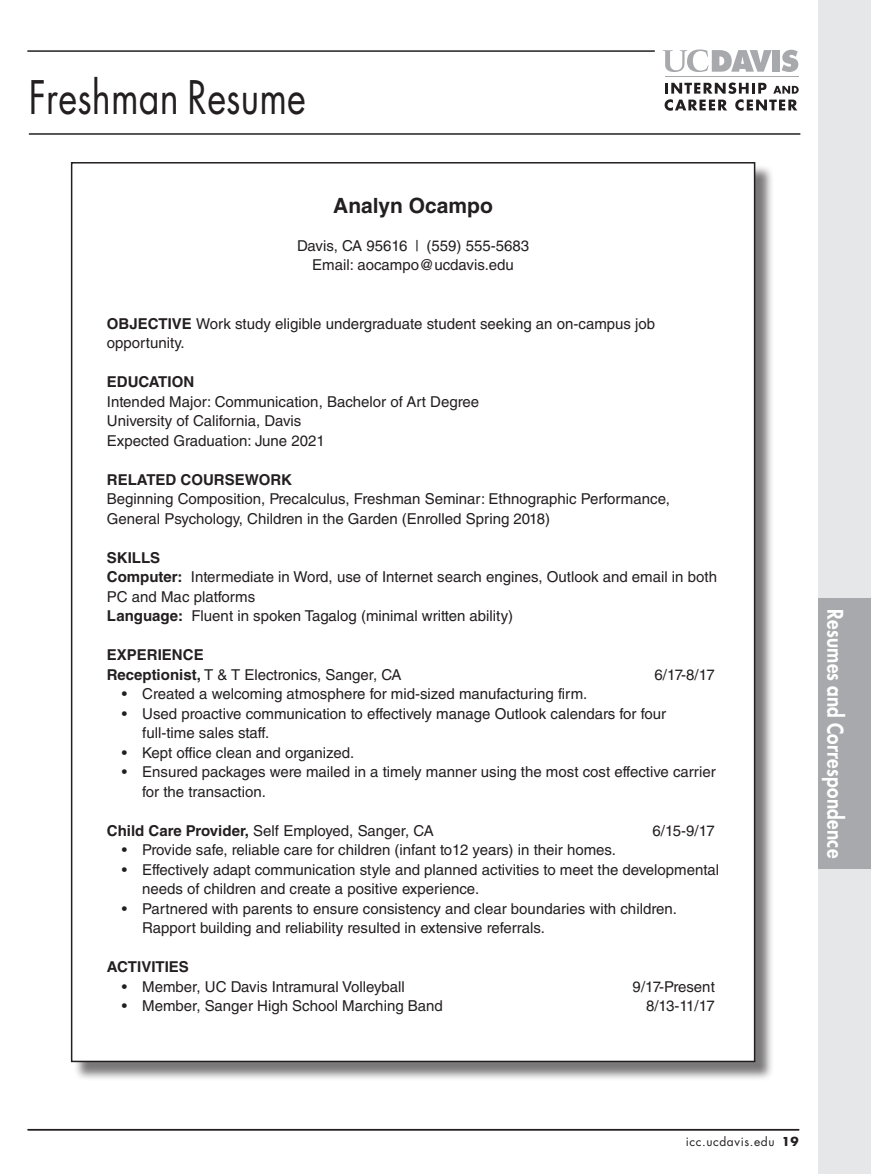
<style>
.page{position:relative;width:871px;height:1174px;background:#fff}
.page>*{position:absolute;margin:0;border:0;box-sizing:border-box;transform-origin:0 0}
.UCD_HEADLINE{font:45px "Futura Std";letter-spacing:.005em;color:#231f20;scale:.8 1}
.t1{font:800 21px "Futura Std";letter-spacing:.015em;color:#fff;scale:.9 1}
.t2{font:700 21px "Helvetica LT Std";color:#231f20}
.t3{font:15px/19.5px "Helvetica LT Std";color:#231f20}
.t4{font:700 15px "Helvetica LT Std";color:#231f20}
.t5{font:12px "Futura Std";letter-spacing:.05em;color:#231f20}
.s1{font-weight:700}
</style>
<div class="page">
<hr style="left:28px;top:1129px;width:771px;height:1px;background:#231f20">
<div style="left:818px;top:0;width:52px;height:1174px;background:#e6e7e9"></div>
<hr style="left:29px;top:133px;width:771px;height:2px;background:#231f20">
<hr style="left:27px;top:50px;width:627px;height:2px;background:#231f20">
<div style="left:818px;top:598px;width:52px;height:270px;background:#a8a9ad"></div>
<svg style="left:781px;top:50px;width:17px;height:22px"></svg>
<div style="left:772px;top:50px;width:7px;height:22px;background:#a8a9ad"></div>
<svg style="left:662px;top:49px;width:109px;height:23px"></svg>
<svg style="left:664px;top:82px;width:134px;height:29px"></svg>
<hr style="left:665px;top:76px;width:133px;height:1px;background:#a8a9ad">
<hr style="left:27px;top:1129px;width:771px;height:1px;background:#231f20">
<div style="left:73px;top:164px;width:700px;height:917px;background:#231f20;opacity:.6"></div>
<div style="left:72px;top:163px;width:682px;height:898px;background:#fff"></div>
<p class="UCD_HEADLINE" style="left:29px;top:69px;width:348px">Freshman Resume</p>
<p class="t2" style="left:333px;top:193px;width:161px">Analyn Ocampo</p>
<p class="t3" style="left:297px;top:236px;width:233px">Davis, CA 95616 | (559) 555-5683</p>
<p class="t3" style="left:312px;top:255px;width:203px">Email: aocampo@ucdavis.edu</p>
<p class="t3" style="left:107px;top:314px;width:549px"><span class="s1">OBJECTIVE</span> Work study eligible undergraduate student seeking an on-campus job opportunity.</p>
<p class="t4" style="left:107px;top:373px;width:89px">EDUCATION</p>
<p class="t3" style="left:107px;top:392px;width:373px">Intended Major: Communication, Bachelor of Art Degree</p>
<p class="t3" style="left:107px;top:411px;width:196px">University of California, Davis</p>
<p class="t3" style="left:107px;top:431px;width:219px">Expected Graduation: June 2021</p>
<p class="t4" style="left:107px;top:470px;width:187px">RELATED COURSEWORK</p>
<p class="t3" style="left:107px;top:489px;width:564px">Beginning Composition, Precalculus, Freshman Seminar: Ethnographic Performance,<br>General Psychology, Children in the Garden (Enrolled Spring 2018)</p>
<p class="t4" style="left:107px;top:548px;width:55px">SKILLS</p>
<p class="t3" style="left:107px;top:567px;width:611px"><span class="s1">Computer:</span> Intermediate in Word, use of Internet search engines, Outlook and email in both<br>PC and Mac platforms</p>
<p class="t3" style="left:107px;top:606px;width:408px"><span class="s1">Language:</span> Fluent in spoken Tagalog (minimal written ability)</p>
<p class="t4" style="left:107px;top:646px;width:98px">EXPERIENCE</p>
<p class="t3" style="left:107px;top:665px;width:296px"><span class="s1">Receptionist,</span> T &amp; T Electronics, Sanger, CA</p>
<p class="t3" style="left:654px;top:665px;width:62px">6/17-8/17</p>
<p class="t3" style="left:122px;top:684px;width:467px">• Created a welcoming atmosphere for mid-sized manufacturing firm.</p>
<p class="t3" style="left:142px;top:704px;width:525px;text-indent:-20px">• Used proactive communication to effectively manage Outlook calendars for four full-time sales staff.</p>
<p class="t3" style="left:122px;top:743px;width:234px">• Kept office clean and organized.</p>
<p class="t3" style="left:142px;top:762px;width:575px;text-indent:-20px">• Ensured packages were mailed in a timely manner using the most cost effective carrier for the transaction.</p>
<p class="t3" style="left:107px;top:821px;width:328px"><span class="s1">Child Care Provider,</span> Self Employed, Sanger, CA</p>
<p class="t3" style="left:652px;top:821px;width:64px">6/15-9/17</p>
<p class="t3" style="left:122px;top:840px;width:495px">• Provide safe, reliable care for children (infant to12 years) in their homes.</p>
<p class="t3" style="left:142px;top:860px;width:578px;text-indent:-20px">• Effectively adapt communication style and planned activities to meet the developmental needs of children and create a positive experience.</p>
<p class="t3" style="left:142px;top:899px;width:536px;text-indent:-20px">• Partnered with parents to ensure consistency and clear boundaries with children.<br>Rapport building and reliability resulted in extensive referrals.</p>
<p class="t4" style="left:107px;top:958px;width:83px">ACTIVITIES</p>
<p class="t3" style="left:122px;top:977px;width:284px">• Member, UC Davis Intramural Volleyball</p>
<p class="t3" style="left:632px;top:977px;width:84px">9/17-Present</p>
<p class="t3" style="left:122px;top:996px;width:322px">• Member, Sanger High School Marching Band</p>
<p class="t3" style="left:646px;top:996px;width:70px">8/13-11/17</p>
<p class="t1" style="left:848px;top:609px;width:278px;rotate:90deg">Resumes and Correspondence</p>
<p class="t5" style="left:685px;top:1133px;width:115px">icc.ucdavis.edu <span class="s1">19</span></p>
</div>
